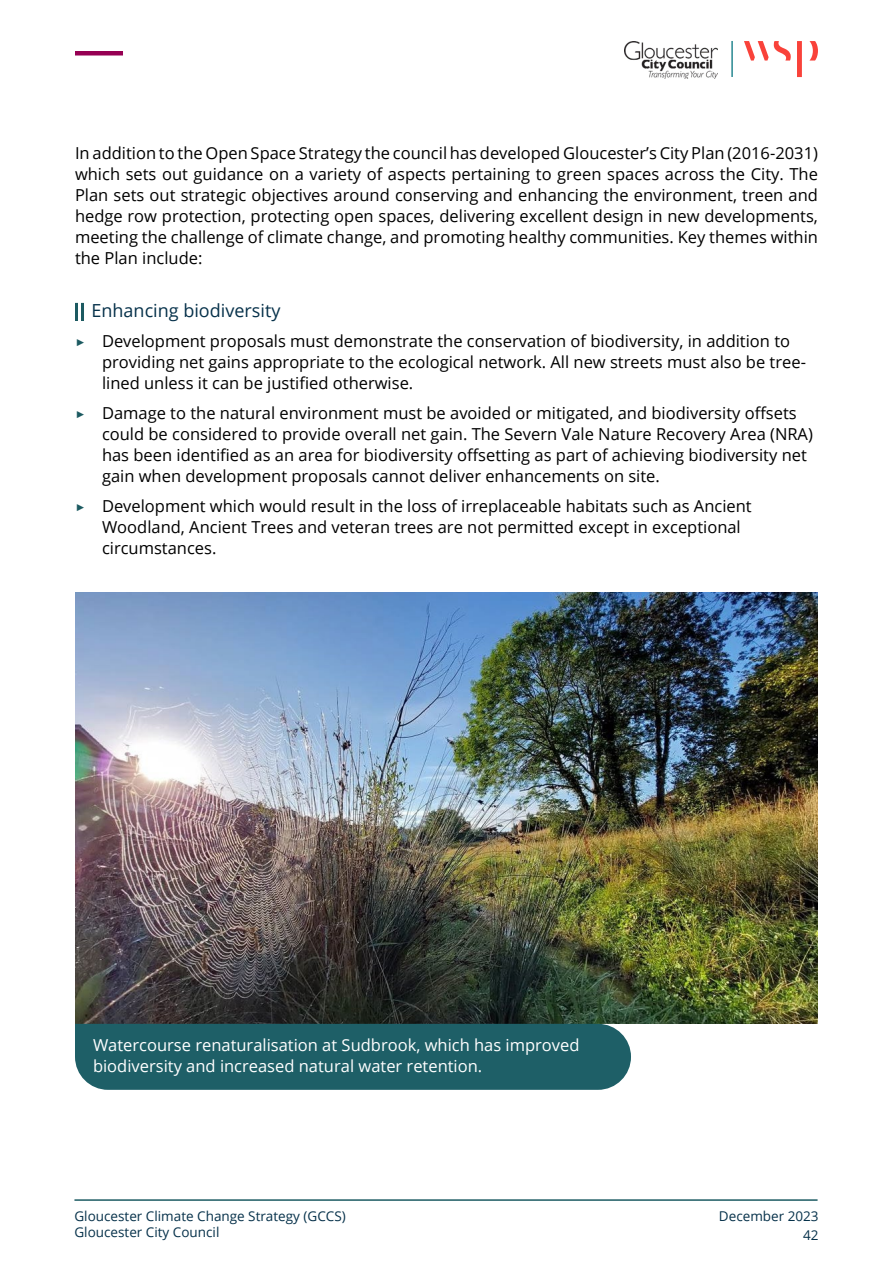
<style>
.page{position:relative;width:893px;height:1263px;background:#fff}
.page>*{position:absolute;margin:0;border:0;box-sizing:border-box;transform-origin:0 0}
.t1{font:18px "Open Sans";color:#06314a}
.t2{font:16.5px/21px "Open Sans";color:#000}
.t3{font:16.5px/21px "Open Sans";color:#fff}
.t4{font:13.5px/16.2px "Open Sans";color:#06314a}
.s1{font-family:"Montserrat";color:#1c5a61}
</style>
<div class="page">
<img style="left:624px;top:41px;width:93px;height:37px">
<svg style="left:809px;top:41px;width:9px;height:20px"></svg>
<svg style="left:797px;top:41px;width:5px;height:36px"></svg>
<svg style="left:744px;top:41px;width:47px;height:20px"></svg>
<hr style="left:74px;top:1199px;width:743px;height:2px;background:#1c5b62">
<div style="left:75px;top:51px;width:48px;height:5px;background:#960053"></div>
<hr style="left:731px;top:41px;width:2px;height:36px;background:#288891">
<hr style="left:75px;top:303px;width:3px;height:18px;background:#1c5a61">
<hr style="left:81px;top:303px;width:3px;height:18px;background:#1c5a61">
<img style="left:75px;top:593px;width:743px;height:431px">
<div style="left:75px;top:1024px;width:556px;height:66px;background:#1e5f67"></div>
<p class="t2" style="left:75px;top:142px;width:744px;text-align:justify">In addition to the Open Space Strategy the council has developed Gloucester’s City Plan (2016-2031) which sets out guidance on a variety of aspects pertaining to green spaces across the City. The Plan sets out strategic objectives around conserving and enhancing the environment, treen and hedge row protection, protecting open spaces, delivering excellent design in new developments, meeting the challenge of climate change, and promoting healthy communities. Key themes within the Plan include:</p>
<p class="t1" style="left:92px;top:298px;width:190px">Enhancing biodiversity</p>
<p class="t2" style="left:102px;top:330px;width:705px;text-indent:-27px"><span class="s1">▶</span> Development proposals must demonstrate the conservation of biodiversity, in addition to providing net gains appropriate to the ecological network. All new streets must also be tree&shy;lined unless it can be justified otherwise.</p>
<p class="t2" style="left:102px;top:402px;width:712px;text-indent:-27px"><span class="s1">▶</span> Damage to the natural environment must be avoided or mitigated, and biodiversity offsets could be considered to provide overall net gain. The Severn Vale Nature Recovery Area (NRA) has been identified as an area for biodiversity offsetting as part of achieving biodiversity net gain when development proposals cannot deliver enhancements on site.</p>
<p class="t2" style="left:102px;top:495px;width:651px;text-indent:-27px"><span class="s1">▶</span> Development which would result in the loss of irreplaceable habitats such as Ancient<br>Woodland, Ancient Trees and veteran trees are not permitted except in exceptional circumstances.</p>
<p class="t3" style="left:93px;top:1034px;width:488px">Watercourse renaturalisation at Sudbrook, which has improved biodiversity and increased natural water retention.</p>
<p class="t4" style="left:74px;top:1207px;width:273px">Gloucester Climate Change Strategy (GCCS)<br>Gloucester City Council</p>
<p class="t4" style="left:719px;top:1206px;width:101px;line-height:19.5px;text-align:right">December 2023<br>42</p>
</div>
